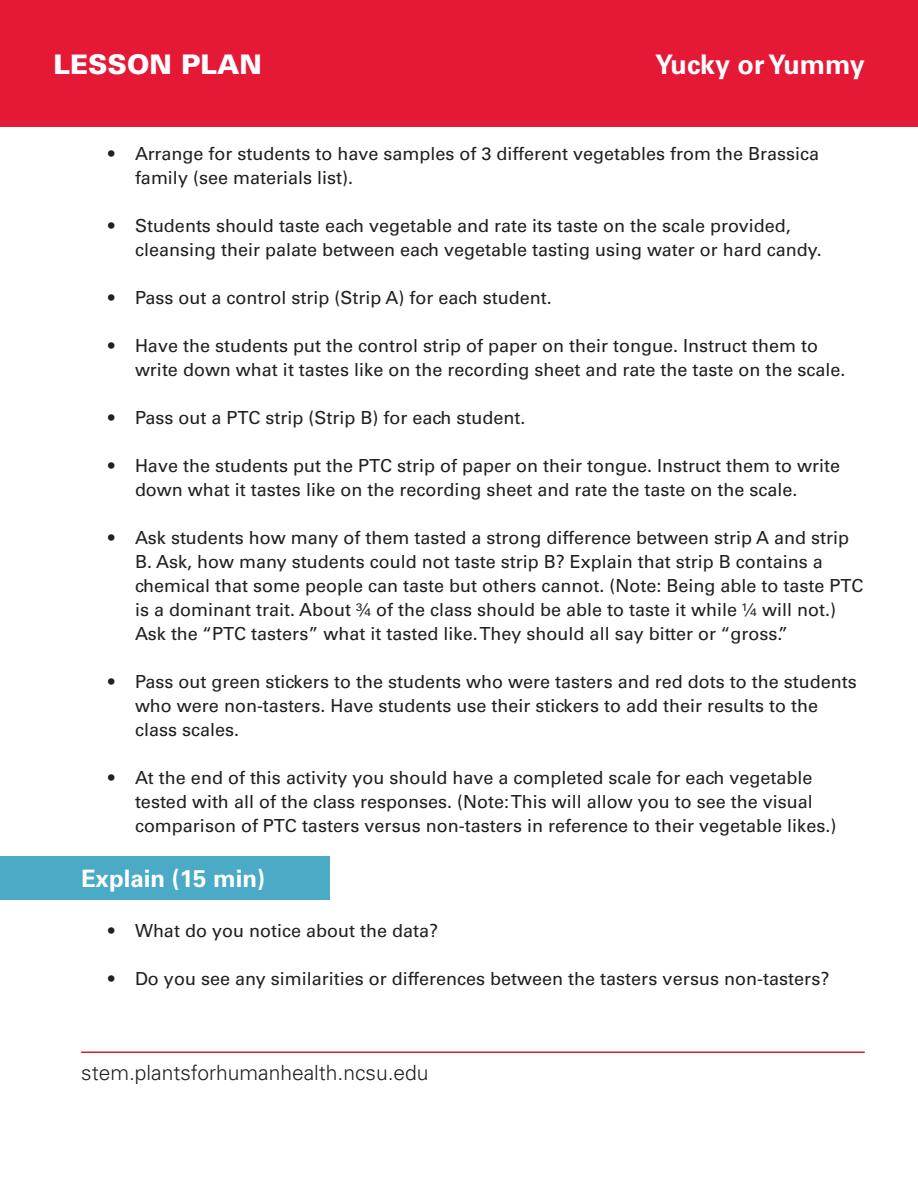
<style>
.page{position:relative;width:918px;height:1188px;background:#fff}
.page>*{position:absolute;margin:0;border:0;box-sizing:border-box;transform-origin:0 0}
.t1{font:700 27px "Univers LT Std";color:#fff}
.t2{font:900 27px "Univers LT Std";color:#fff}
.t3{font:700 24px "Univers LT Std";color:#fff}
.t4{font:300 21px "Univers LT Std";color:#231f20}
.t5{font:18px/24px "Univers LT Std";color:#231f20}
</style>
<div class="page">
<div style="left:0;top:857px;width:330px;height:43px;background:#4baac6"></div>
<div style="left:0;top:0;width:918px;height:126px;background:#e51836"></div>
<hr style="left:81px;top:1052px;width:784px;height:1px;background:#cf202f">
<h1 class="t2" style="left:54px;top:47px;width:210px">LESSON PLAN</h1>
<h1 class="t1" style="left:655px;top:48px;width:211px">Yucky or Yummy</h1>
<p class="t5" style="left:135px;top:142px;width:686px;text-indent:-27px">• Arrange for students to have samples of 3 different vegetables from the Brassica family (see materials list).</p>
<p class="t5" style="left:135px;top:214px;width:688px;text-indent:-27px">• Students should taste each vegetable and rate its taste on the scale provided, cleansing their palate between each vegetable tasting using water or hard candy.</p>
<p class="t5" style="left:108px;top:286px;width:445px">• Pass out a control strip (Strip A) for each student.</p>
<p class="t5" style="left:135px;top:334px;width:712px;text-indent:-27px">• Have the students put the control strip of paper on their tongue. Instruct them to write down what it tastes like on the recording sheet and rate the taste on the scale.</p>
<p class="t5" style="left:108px;top:406px;width:419px">• Pass out a PTC strip (Strip B) for each student.</p>
<p class="t5" style="left:135px;top:454px;width:707px;text-indent:-27px">• Have the students put the PTC strip of paper on their tongue. Instruct them to write down what it tastes like on the recording sheet and rate the taste on the scale.</p>
<p class="t5" style="left:135px;top:526px;width:730px;text-indent:-27px">• Ask students how many of them tasted a strong difference between strip A and strip B. Ask, how many students could not taste strip B? Explain that strip B contains a chemical that some people can taste but others cannot. (Note: Being able to taste PTC is a dominant trait. About ¾ of the class should be able to taste it while ¼ will not.)<br>Ask the “PTC tasters” what it tasted like. They should all say bitter or “gross.”</p>
<p class="t5" style="left:135px;top:670px;width:723px;text-indent:-27px">• Pass out green stickers to the students who were tasters and red dots to the students who were non-tasters. Have students use their stickers to add their results to the class scales.</p>
<p class="t5" style="left:135px;top:766px;width:703px;text-indent:-27px">• At the end of this activity you should have a completed scale for each vegetable tested with all of the class responses. (Note: This will allow you to see the visual comparison of PTC tasters versus non-tasters in reference to their vegetable likes.)</p>
<h2 class="t3" style="left:81px;top:864px;width:186px">Explain (15 min)</h2>
<p class="t5" style="left:108px;top:919px;width:332px">• What do you notice about the data?</p>
<p class="t5" style="left:108px;top:967px;width:723px">• Do you see any similarities or differences between the tasters versus non-tasters?</p>
<p class="t4" style="left:81px;top:1060px;width:349px">stem.plantsforhumanhealth.ncsu.edu</p>
</div>
